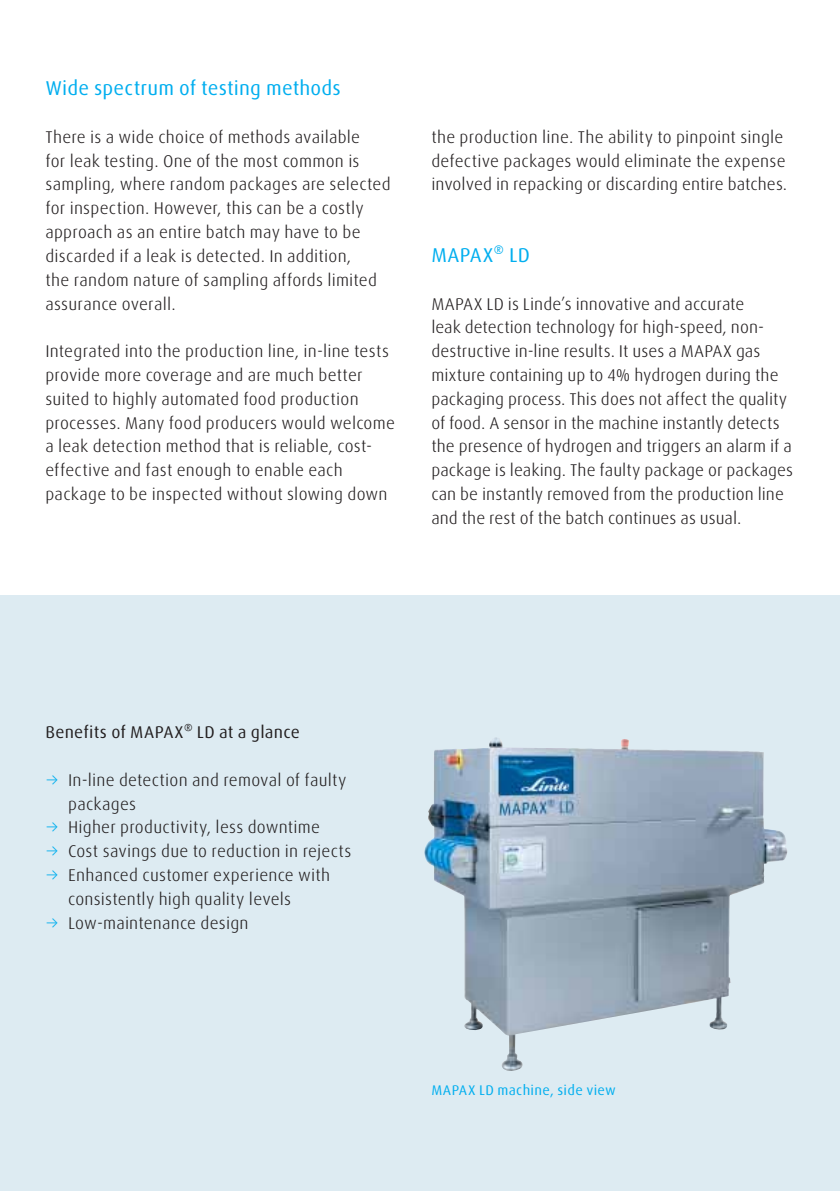
<style>
.page{position:relative;width:840px;height:1191px;background:#fff}
.page>*{position:absolute;margin:0;border:0;box-sizing:border-box;transform-origin:0 0}
.t1{font:20px "Linde Dax Global";letter-spacing:.005em;color:#00aeef}
.t2{font:300 17px/23.8px "Linde Dax Global";letter-spacing:.01em;color:#231f20}
.t3{font:17px "Linde Dax Global";letter-spacing:.015em;color:#231f20}
.t4{font:14px "Linde Dax Global";letter-spacing:.02em;color:#00aeef}
.s1{color:#00aeef}
</style>
<div class="page">
<div style="left:0;top:595px;width:839px;height:596px;background:#ddebf2"></div>
<img style="left:424px;top:742px;width:363px;height:329px">
<p class="t1" style="left:45px;top:77px;width:297px">Wide spectrum of testing methods</p>
<p class="t2" style="left:45px;top:125px;width:347px">There is a wide choice of methods available<br>for leak testing. One of the most common is sampling, where random packages are selected for inspection. However, this can be a costly approach as an entire batch may have to be discarded if a leak is detected. In addition,<br>the random nature of sampling affords limited assurance overall.</p>
<p class="t2" style="left:45px;top:339px;width:351px">Integrated into the production line, in-line tests provide more coverage and are much better suited to highly automated food production processes. Many food producers would welcome a leak detection method that is reliable, cost&shy;effective and fast enough to enable each package to be inspected without slowing down</p>
<p class="t2" style="left:431px;top:125px;width:357px">the production line. The ability to pinpoint single defective packages would eliminate the expense involved in repacking or discarding entire batches.</p>
<p class="t1" style="left:431px;top:243px;width:100px">MAPAX® LD</p>
<p class="t2" style="left:431px;top:292px;width:363px">MAPAX LD is Linde’s innovative and accurate<br>leak detection technology for high-speed, non&shy;destructive in-line results. It uses a MAPAX gas mixture containing up to 4% hydrogen during the packaging process. This does not affect the quality of food. A sensor in the machine instantly detects the presence of hydrogen and triggers an alarm if a package is leaking. The faulty package or packages can be instantly removed from the production line and the rest of the batch continues as usual.</p>
<p class="t3" style="left:45px;top:722px;width:256px">Benefits of MAPAX® LD at a glance</p>
<p class="t2" style="left:68px;top:768px;width:280px;text-indent:-23px"><span class="s1">→</span> In-line detection and removal of faulty packages</p>
<p class="t2" style="left:45px;top:815px;width:276px"><span class="s1">→</span> Higher productivity, less downtime</p>
<p class="t2" style="left:45px;top:839px;width:307px"><span class="s1">→</span> Cost savings due to reduction in rejects</p>
<p class="t2" style="left:68px;top:863px;width:263px;text-indent:-23px"><span class="s1">→</span> Enhanced customer experience with consistently high quality levels</p>
<p class="t2" style="left:45px;top:910px;width:204px"><span class="s1">→</span> Low-maintenance design</p>
<p class="t4" style="left:431px;top:1082px;width:186px">MAPAX LD machine, side view</p>
</div>
